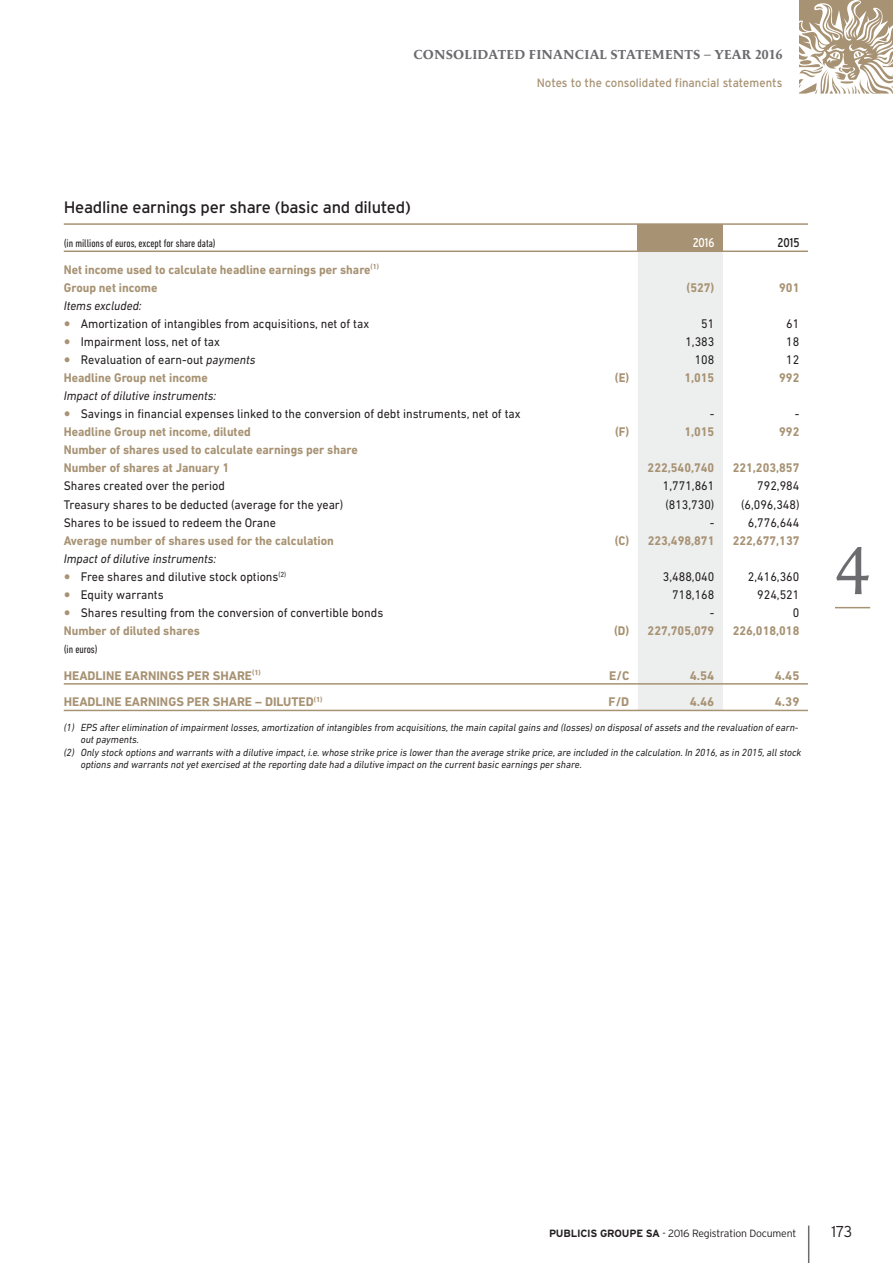
<style>
.page{position:relative;width:893px;height:1263px;background:#fff}
.page>*{position:absolute;margin:0;border:0;box-sizing:border-box;transform-origin:0 0}
.t1{font:69px "Apolline Std";color:#6c6b6f}
.t2{font:16.5px "Interstate";letter-spacing:-.015em;color:#231f20}
.t3{font:300 15.75px "Interstate";color:#231f20;scale:.95 1}
.t4{font:13.5px "Apolline Bold LF";letter-spacing:.01em;color:#6c6b6f}
.t5{font:12.75px/18px "DIN Next LT Pro";color:#231f20;scale:.95 1}
.t6{font:700 12.75px/18px "DIN Next LT Pro";color:#a79273;scale:.95 1}
.t7{font:700 12.75px "DIN Next LT Pro";color:#a79273}
.t8{font:italic 12.75px "DIN Next LT Pro";color:#231f20;scale:.95 1}
.t9{font:condensed 12.75px "Interstate";color:#fff}
.t10{font:condensed 12.75px "Interstate";color:#231f20}
.t11{font:12px "Interstate";color:#a79273;scale:.95 1}
.t12{font:condensed 11.25px "DIN Next LT Pro";color:#231f20}
.t13{font:italic 10.5px/12px "DIN Next LT Pro";color:#231f20;scale:.95 1}
.t14{font:300 10.5px "Interstate";letter-spacing:-.02em;color:#231f20}
.s1{font-style:italic}
.s2{font-weight:700}
</style>
<div class="page">
<hr style="left:808px;top:1225px;width:1px;height:38px;background:#6c6b6f">
<hr style="left:835px;top:607px;width:35px;height:1px;background:#a79273">
<svg style="left:799px;top:0;width:94px;height:94px"></svg>
<div style="left:638px;top:224px;width:85px;height:27px;background:#a79273"></div>
<div style="left:638px;top:252px;width:85px;height:458px;background:#edeeee"></div>
<hr style="left:64px;top:223px;width:744px;height:2px;background:#a79273">
<hr style="left:64px;top:251px;width:744px;height:1px;background:#a79273">
<hr style="left:64px;top:683px;width:744px;height:2px;background:#a79273">
<hr style="left:64px;top:710px;width:744px;height:1px;background:#a79273">
<p class="t4" style="left:413px;top:50px;width:370px">CONSOLIDATED FINANCIAL STATEMENTS – YEAR 2016</p>
<p class="t11" style="left:537px;top:78px;width:260px">Notes to the consolidated financial statements</p>
<p class="t2" style="left:64px;top:201px;width:349px">Headline earnings per share (basic and diluted)</p>
<p class="t12" style="left:64px;top:239px;width:153px">(in millions of euros, except for share data)</p>
<p class="t9" style="left:693px;top:238px;width:23px">2016</p>
<p class="t10" style="left:778px;top:238px;width:23px">2015</p>
<p class="t6" style="left:64px;top:261px;width:333px">Net income used to calculate headline earnings per share<sup>(1)<br></sup>Group net income</p>
<p class="t6" style="left:687px;top:279px;width:31px">(527)</p>
<p class="t6" style="left:779px;top:279px;width:23px">901</p>
<p class="t8" style="left:64px;top:301px;width:84px">Items excluded:</p>
<p class="t5" style="left:81px;top:316px;width:305px">Amortization of intangibles from acquisitions, net of tax</p>
<p class="t5" style="left:701px;top:316px;width:15px">51</p>
<p class="t5" style="left:786px;top:316px;width:15px">61</p>
<p class="t5" style="left:81px;top:334px;width:148px">Impairment loss, net of tax</p>
<p class="t5" style="left:685px;top:334px;width:32px">1,383</p>
<p class="t5" style="left:786px;top:334px;width:15px">18</p>
<p class="t5" style="left:81px;top:352px;width:185px">Revaluation of earn-out <span class="s1">payments</span></p>
<p class="t5" style="left:695px;top:352px;width:22px">108</p>
<p class="t5" style="left:786px;top:352px;width:15px">12</p>
<p class="t6" style="left:64px;top:370px;width:153px">Headline Group net income</p>
<p class="t6" style="left:615px;top:370px;width:17px">(E)</p>
<p class="t6" style="left:684px;top:370px;width:33px">1,015</p>
<p class="t6" style="left:779px;top:370px;width:23px">992</p>
<p class="t8" style="left:64px;top:391px;width:162px">Impact of dilutive instruments:</p>
<p class="t5" style="left:81px;top:406px;width:464px">Savings in financial expenses linked to the conversion of debt instruments, net of tax</p>
<p class="t5" style="left:710px;top:406px;width:6px">-</p>
<p class="t5" style="left:795px;top:406px;width:6px">-</p>
<p class="t6" style="left:64px;top:424px;width:198px">Headline Group net income, diluted</p>
<p class="t6" style="left:615px;top:424px;width:17px">(F)</p>
<p class="t6" style="left:684px;top:424px;width:33px">1,015</p>
<p class="t6" style="left:779px;top:424px;width:23px">992</p>
<p class="t6" style="left:64px;top:442px;width:311px">Number of shares used to calculate earnings per share<br>Number of shares at January 1</p>
<p class="t6" style="left:648px;top:460px;width:72px">222,540,740</p>
<p class="t6" style="left:733px;top:460px;width:72px">221,203,857</p>
<p class="t5" style="left:64px;top:478px;width:171px">Shares created over the period</p>
<p class="t5" style="left:663px;top:478px;width:56px">1,771,861</p>
<p class="t5" style="left:757px;top:478px;width:46px">792,984</p>
<p class="t5" style="left:64px;top:496px;width:296px">Treasury shares to be deducted (average for the year)</p>
<p class="t5" style="left:665px;top:496px;width:53px">(813,730)</p>
<p class="t5" style="left:741px;top:496px;width:63px">(6,096,348)</p>
<p class="t5" style="left:64px;top:514px;width:225px">Shares to be issued to redeem the Orane</p>
<p class="t5" style="left:710px;top:514px;width:6px">-</p>
<p class="t5" style="left:748px;top:514px;width:56px">6,776,644</p>
<p class="t6" style="left:64px;top:532px;width:286px">Average number of shares used for the calculation</p>
<p class="t6" style="left:615px;top:532px;width:106px">(C) 223,498,871</p>
<p class="t6" style="left:733px;top:532px;width:72px">222,677,137</p>
<p class="t5" style="left:81px;top:550px;width:218px;text-indent:-17px"><span class="s1">Impact of dilutive instruments:<br></span>Free shares and dilutive stock options<sup>(2)</sup></p>
<p class="t5" style="left:663px;top:568px;width:56px">3,488,040</p>
<p class="t5" style="left:748px;top:568px;width:56px">2,416,360</p>
<p class="t5" style="left:81px;top:587px;width:89px">Equity warrants</p>
<p class="t5" style="left:672px;top:587px;width:46px">718,168</p>
<p class="t5" style="left:757px;top:587px;width:46px">924,521</p>
<p class="t5" style="left:81px;top:605px;width:320px">Shares resulting from the conversion of convertible bonds</p>
<p class="t5" style="left:710px;top:605px;width:6px">-</p>
<p class="t5" style="left:793px;top:605px;width:8px">0</p>
<p class="t6" style="left:64px;top:623px;width:145px">Number of diluted shares</p>
<p class="t6" style="left:614px;top:623px;width:107px">(D) 227,705,079</p>
<p class="t6" style="left:733px;top:623px;width:72px">226,018,018</p>
<p class="t12" style="left:64px;top:645px;width:35px">(in euros)</p>
<p class="t7" style="left:64px;top:671px;width:199px">HEADLINE EARNINGS PER SHARE<sup>(1)</sup></p>
<p class="t7" style="left:609px;top:671px;width:22px">E/C</p>
<p class="t7" style="left:690px;top:671px;width:26px">4.54</p>
<p class="t7" style="left:775px;top:671px;width:26px">4.45</p>
<p class="t7" style="left:64px;top:697px;width:260px">HEADLINE EARNINGS PER SHARE – DILUTED<sup>(1)</sup></p>
<p class="t7" style="left:609px;top:697px;width:22px">F/D</p>
<p class="t7" style="left:690px;top:697px;width:26px">4.46</p>
<p class="t7" style="left:775px;top:697px;width:26px">4.39</p>
<p class="t13" style="left:81px;top:722px;width:757px;text-indent:-17px">(1) EPS after elimination of impairment losses, amortization of intangibles from acquisitions, the main capital gains and (losses) on disposal of assets and the revaluation of earn&shy;out payments.</p>
<p class="t13" style="left:81px;top:748px;width:760px;text-indent:-17px">(2) Only stock options and warrants with a dilutive impact, i.e. whose strike price is lower than the average strike price, are included in the calculation. In 2016, as in 2015, all stock options and warrants not yet exercised at the reporting date had a dilutive impact on the current basic earnings per share.</p>
<h1 class="t1" style="left:835px;top:545px;width:36px">4</h1>
<p class="t14" style="left:549px;top:1230px;width:249px"><span class="s2">PUBLICIS GROUPE SA</span> - 2016 Registration Document</p>
<p class="t3" style="left:831px;top:1226px;width:24px">173</p>
</div>
